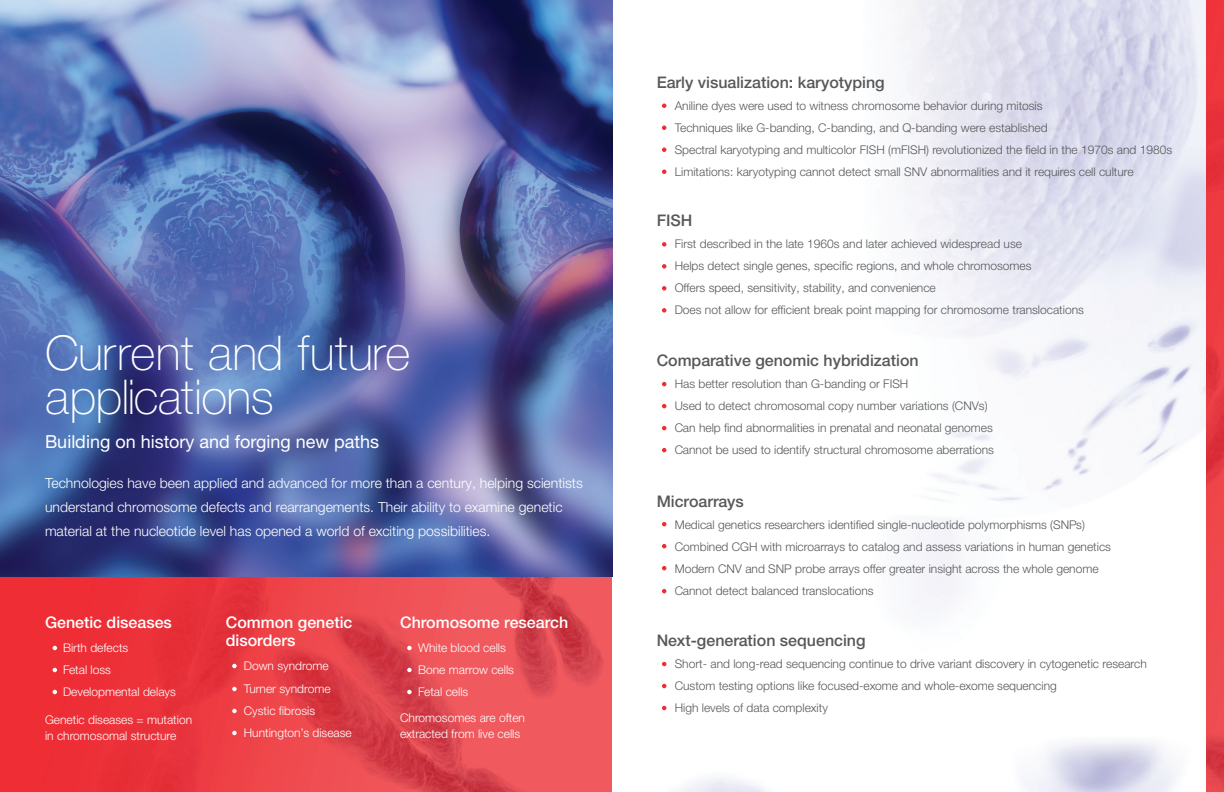
<style>
.page{position:relative;width:1224px;height:792px;background:#fff}
.page>*{position:absolute;margin:0;border:0;box-sizing:border-box;transform-origin:0 0}
.t1{font:100 48px/44px "Helvetica Neue LTW1 G";letter-spacing:-.015em;color:#fff}
.t2{font:18px "Helvetica Neue LTW1 G";color:#fff}
.t3{font:500 16px "Helvetica Neue LTW1 G";color:#57585a}
.t4{font:500 16px/18px "Helvetica Neue LTW1 G";color:#fff}
.t5{font:300 14px/24px "Helvetica Neue LTW1 G";color:#fff}
.t6{font:300 12px/22px "Helvetica Neue LTW1 G";color:#57585a}
.t7{font:300 12px/22px "Helvetica Neue LTW1 G";color:#fff}
</style>
<div class="page">
<img style="left:0;top:0;width:1206px;height:792px">
<img style="left:1206px;top:0;width:18px;height:792px">
<svg style="left:407px;top:646px;width:5px;height:4px"></svg>
<svg style="left:407px;top:668px;width:5px;height:4px"></svg>
<svg style="left:407px;top:690px;width:5px;height:4px"></svg>
<svg style="left:232px;top:664px;width:5px;height:4px"></svg>
<svg style="left:232px;top:687px;width:5px;height:4px"></svg>
<svg style="left:232px;top:709px;width:5px;height:4px"></svg>
<svg style="left:232px;top:731px;width:5px;height:4px"></svg>
<svg style="left:53px;top:646px;width:4px;height:4px"></svg>
<svg style="left:53px;top:668px;width:4px;height:4px"></svg>
<svg style="left:53px;top:690px;width:4px;height:4px"></svg>
<svg style="left:662px;top:522px;width:4px;height:4px"></svg>
<svg style="left:662px;top:544px;width:4px;height:4px"></svg>
<svg style="left:662px;top:566px;width:4px;height:4px"></svg>
<svg style="left:662px;top:589px;width:4px;height:4px"></svg>
<svg style="left:662px;top:662px;width:4px;height:4px"></svg>
<svg style="left:662px;top:684px;width:4px;height:4px"></svg>
<svg style="left:662px;top:706px;width:4px;height:4px"></svg>
<svg style="left:662px;top:103px;width:4px;height:5px"></svg>
<svg style="left:662px;top:125px;width:4px;height:5px"></svg>
<svg style="left:662px;top:147px;width:4px;height:5px"></svg>
<svg style="left:662px;top:169px;width:4px;height:5px"></svg>
<svg style="left:662px;top:242px;width:4px;height:5px"></svg>
<svg style="left:662px;top:264px;width:4px;height:5px"></svg>
<svg style="left:662px;top:286px;width:4px;height:5px"></svg>
<svg style="left:662px;top:308px;width:4px;height:5px"></svg>
<svg style="left:662px;top:382px;width:4px;height:4px"></svg>
<svg style="left:662px;top:404px;width:4px;height:4px"></svg>
<svg style="left:662px;top:426px;width:4px;height:4px"></svg>
<svg style="left:662px;top:448px;width:4px;height:4px"></svg>
<h1 class="t1" style="left:45px;top:331px;width:367px">Current and future applications</h1>
<h2 class="t2" style="left:45px;top:430px;width:336px">Building on history and forging new paths</h2>
<p class="t5" style="left:45px;top:471px;width:539px">Technologies have been applied and advanced for more than a century, helping scientists understand chromosome defects and rearrangements. Their ability to examine genetic material at the nucleotide level has opened a world of exciting possibilities.</p>
<h3 class="t4" style="left:45px;top:614px;width:128px">Genetic diseases</h3>
<p class="t7" style="left:63px;top:637px;width:114px">Birth defects<br>Fetal loss<br>Developmental delays</p>
<p class="t7" style="left:45px;top:712px;width:149px;line-height:16px">Genetic diseases = mutation in chromosomal structure</p>
<h3 class="t4" style="left:226px;top:613px;width:128px">Common genetic disorders</h3>
<p class="t7" style="left:244px;top:654px;width:109px;line-height:22.3px">Down syndrome<br>Turner syndrome<br>Cystic fibrosis<br>Huntington’s disease</p>
<h3 class="t4" style="left:400px;top:614px;width:170px">Chromosome research</h3>
<p class="t7" style="left:418px;top:637px;width:97px">White blood cells<br>Bone marrow cells<br>Fetal cells</p>
<p class="t7" style="left:400px;top:710px;width:126px;line-height:16px">Chromosomes are often extracted from live cells</p>
<h3 class="t3" style="left:657px;top:73px;width:230px">Early visualization: karyotyping</h3>
<p class="t6" style="left:675px;top:95px;width:499px">Aniline dyes were used to witness chromosome behavior during mitosis<br>Techniques like G-banding, C-banding, and Q-banding were established<br>Spectral karyotyping and multicolor FISH (mFISH) revolutionized the field in the 1970s and 1980s Limitations: karyotyping cannot detect small SNV abnormalities and it requires cell culture</p>
<h3 class="t3" style="left:657px;top:211px;width:37px">FISH</h3>
<p class="t6" style="left:675px;top:233px;width:411px">First described in the late 1960s and later achieved widespread use<br>Helps detect single genes, specific regions, and whole chromosomes<br>Offers speed, sensitivity, stability, and convenience<br>Does not allow for efficient break point mapping for chromosome translocations</p>
<h3 class="t3" style="left:657px;top:351px;width:263px">Comparative genomic hybridization</h3>
<p class="t6" style="left:675px;top:373px;width:321px">Has better resolution than G-banding or FISH<br>Used to detect chromosomal copy number variations (CNVs)<br>Can help find abnormalities in prenatal and neonatal genomes Cannot be used to identify structural chromosome aberrations</p>
<h3 class="t3" style="left:657px;top:491px;width:89px">Microarrays</h3>
<p class="t6" style="left:675px;top:513px;width:438px">Medical genetics researchers identified single-nucleotide polymorphisms (SNPs)<br>Combined CGH with microarrays to catalog and assess variations in human genetics Modern CNV and SNP probe arrays offer greater insight across the whole genome Cannot detect balanced translocations</p>
<h3 class="t3" style="left:657px;top:630px;width:210px">Next-generation sequencing</h3>
<p class="t6" style="left:675px;top:652px;width:474px">Short- and long-read sequencing continue to drive variant discovery in cytogenetic research<br>Custom testing options like focused-exome and whole-exome sequencing<br>High levels of data complexity</p>
</div>
